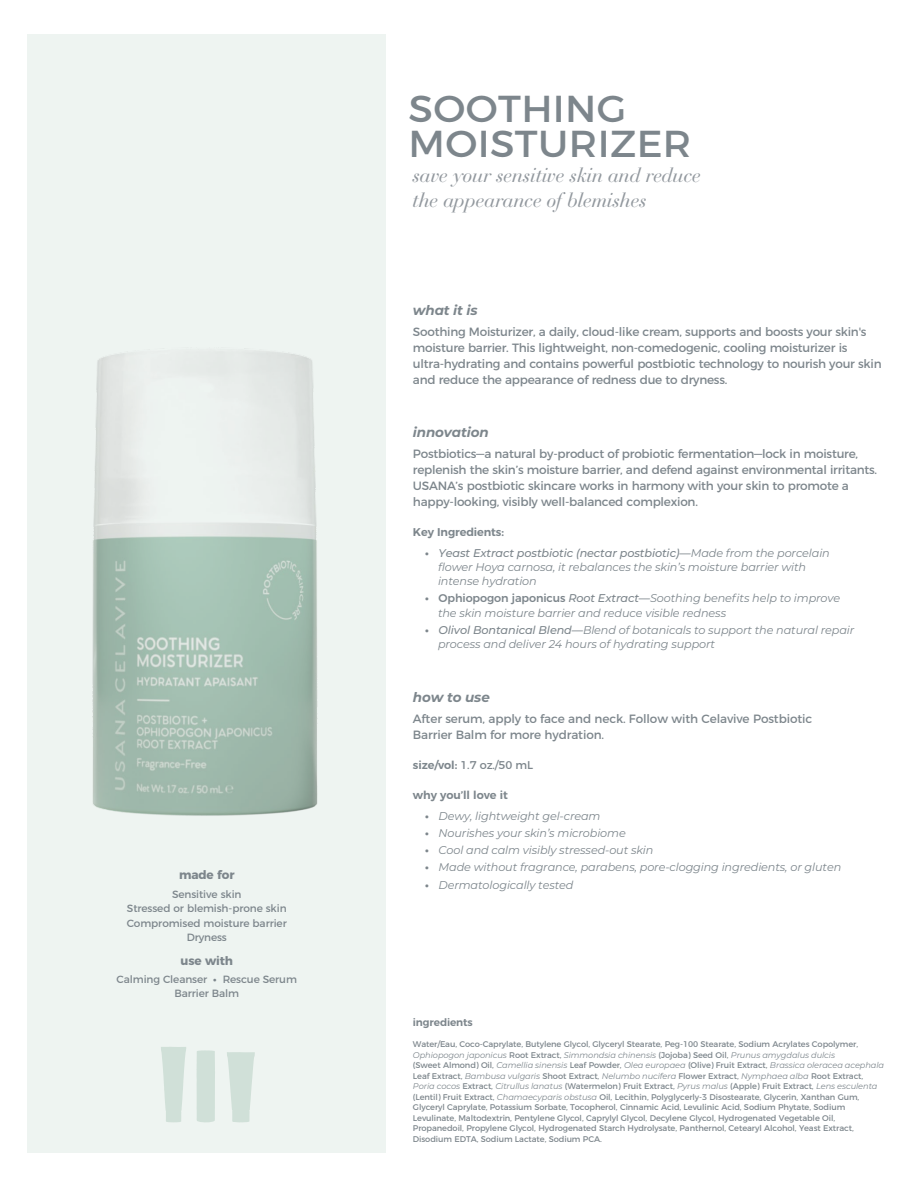
<style>
.page{position:relative;width:918px;height:1188px;background:#fff}
.page>*{position:absolute;margin:0;border:0;box-sizing:border-box;transform-origin:0 0}
.t1{font:37.5px/34.5px "Montserrat";letter-spacing:.01em;color:#7d868c;scale:1.05 1}
.t2{font:italic 20.25px/24.3px "Bauer Bodoni Std";letter-spacing:-.02em;color:#92989e}
.t3{font:italic 700 13.5px "Montserrat";letter-spacing:-.01em;color:#7d868c}
.t4{font:12px/15.8px "Montserrat";letter-spacing:-.02em;color:#7d868c}
.t5{font:700 12px "Montserrat";letter-spacing:-.01em;color:#7d868c}
.t6{font:italic 11.25px/14.2px "Montserrat";letter-spacing:-.01em;color:#7d868c}
.t7{font:600 11.25px "Montserrat";letter-spacing:-.01em;color:#7d868c}
.t8{font:11.25px "Montserrat";color:#7d868c}
.t9{font:10.5px/14.2px "Montserrat";letter-spacing:-.01em;color:#7d868c;text-align:center}
.t10{font:600 10.5px "Montserrat";letter-spacing:-.01em;color:#7d868c}
.t11{font:8.25px/10.5px "Montserrat";letter-spacing:-.01em;color:#7d868c}
.s1{font-weight:700}
.s2{font-weight:700;font-style:normal}
.s3{font-weight:500}
.s4{font-weight:500;font-style:normal}
.s5{font-weight:600}
.s6{font-style:italic}
</style>
<div class="page">
<svg style="left:27px;top:35px;width:359px;height:1118px;background:#e1eae5"></svg>
<svg style="left:196px;top:1050px;width:19px;height:72px"></svg>
<svg style="left:161px;top:1047px;width:25px;height:75px;background:#d6e4dd"></svg>
<h3 class="t5" style="left:179px;top:864px;width:57px">made for</h3>
<p class="t9" style="left:127px;top:886px;width:162px">Sensitive skin<br>Stressed or blemish-prone skin<br>Compromised moisture barrier<br>Dryness</p>
<h3 class="t5" style="left:180px;top:951px;width:54px">use with</h3>
<p class="t9" style="left:117px;top:971px;width:182px">Calming Cleanser <span class="s1">•</span> Rescue Serum<br>Barrier Balm</p>
<h1 class="t1" style="left:408px;top:89px;width:271px">SOOTHING<br>MOISTURIZER</h1>
<h2 class="t2" style="left:412px;top:164px;width:290px">save your sensitive skin and reduce the appearance of blemishes</h2>
<h3 class="t3" style="left:413px;top:301px;width:66px">what it is</h3>
<p class="t4" style="left:413px;top:323px;width:470px">Soothing Moisturizer, a daily, cloud-like cream, supports and boosts your skin's moisture barrier. This lightweight, non-comedogenic, cooling moisturizer is ultra-hydrating and contains powerful postbiotic technology to nourish your skin and reduce the appearance of redness due to dryness.</p>
<h3 class="t3" style="left:413px;top:423px;width:77px">innovation</h3>
<p class="t4" style="left:413px;top:445px;width:466px">Postbiotics—a natural by-product of probiotic fermentation—lock in moisture, replenish the skin’s moisture barrier, and defend against environmental irritants.<br>USANA’s postbiotic skincare works in harmony with your skin to promote a happy-looking, visibly well-balanced complexion.</p>
<h3 class="t7" style="left:413px;top:522px;width:93px">Key Ingredients:</h3>
<h3 class="t6" style="left:438px;top:545px;width:393px;text-indent:-13px"><span class="s2">•</span> <span class="s3">Yeast Extract postbiotic (nectar postbiotic)—</span>Made from the porcelain flower Hoya carnosa, it rebalances the skin’s moisture barrier with intense hydration</h3>
<h3 class="t6" style="left:438px;top:591px;width:404px;text-indent:-13px"><span class="s2">•</span> <span class="s4">Ophiopogon japonicus</span> <span class="s3">Root Extract—</span>Soothing benefits help to improve the skin moisture barrier and reduce visible redness</h3>
<h3 class="t6" style="left:438px;top:622px;width:418px;text-indent:-13px"><span class="s2">•</span> <span class="s3">Olivol Bontanical Blend—</span>Blend of botanicals to support the natural repair process and deliver 24 hours of hydrating support</h3>
<h3 class="t3" style="left:413px;top:687px;width:78px">how to use</h3>
<h3 class="t4" style="left:413px;top:710px;width:401px">After serum, apply to face and neck. Follow with Celavive Postbiotic<br>Barrier Balm for more hydration.</h3>
<h3 class="t8" style="left:413px;top:756px;width:122px"><span class="s5">size/vol:</span> 1.7 oz./50 mL</h3>
<h3 class="t7" style="left:413px;top:786px;width:96px">why you’ll love it</h3>
<h3 class="t6" style="left:425px;top:808px;width:177px"><span class="s2">•</span> Dewy, lightweight gel-cream</h3>
<h3 class="t6" style="left:425px;top:825px;width:202px"><span class="s2">•</span> Nourishes your skin’s microbiome</h3>
<h3 class="t6" style="left:425px;top:843px;width:230px"><span class="s2">•</span> Cool and calm visibly stressed-out skin</h3>
<h3 class="t6" style="left:425px;top:860px;width:418px"><span class="s2">•</span> Made without fragrance, parabens, pore-clogging ingredients, or gluten</h3>
<h3 class="t6" style="left:425px;top:877px;width:150px"><span class="s2">•</span> Dermatologically tested</h3>
<p class="t10" style="left:413px;top:1014px;width:61px">ingredients</p>
<p class="t11" style="left:413px;top:1038px;width:473px">Water/Eau, Coco-Caprylate, Butylene Glycol, Glyceryl Stearate, Peg-100 Stearate, Sodium Acrylates Copolymer, <span class="s6">Ophiopogon japonicus</span> Root Extract, <span class="s6">Simmondsia chinensis</span> (Jojoba) Seed Oil, <span class="s6">Prunus amygdalus dulcis<br></span>(Sweet Almond) Oil, <span class="s6">Camellia sinensis</span> Leaf Powder, <span class="s6">Olea europaea</span> (Olive) Fruit Extract, <span class="s6">Brassica oleracea acephala </span>Leaf Extract, <span class="s6">Bambusa vulgaris</span> Shoot Extract, <span class="s6">Nelumbo nucifera</span> Flower Extract, <span class="s6">Nymphaea alba</span> Root Extract, <span class="s6">Poria cocos</span> Extract, <span class="s6">Citrullus lanatus</span> (Watermelon) Fruit Extract, <span class="s6">Pyrus malus</span> (Apple) Fruit Extract, <span class="s6">Lens esculenta </span>(Lentil) Fruit Extract, <span class="s6">Chamaecyparis obstusa</span> Oil, Lecithin, Polyglycerly-3 Disostearate, Glycerin, Xanthan Gum, Glyceryl Caprylate, Potassium Sorbate, Tocopherol, Cinnamic Acid, Levulinic Acid, Sodium Phytate, Sodium Levulinate, Maltodextrin, Pentylene Glycol, Caprylyl Glycol, Decylene Glycol, Hydrogenated Vegetable Oil, Propanedoil, Propylene Glycol, Hydrogenated Starch Hydrolysate, Panthernol, Cetearyl Alcohol, Yeast Extract, Disodium EDTA, Sodium Lactate, Sodium PCA.</p>
</div>
